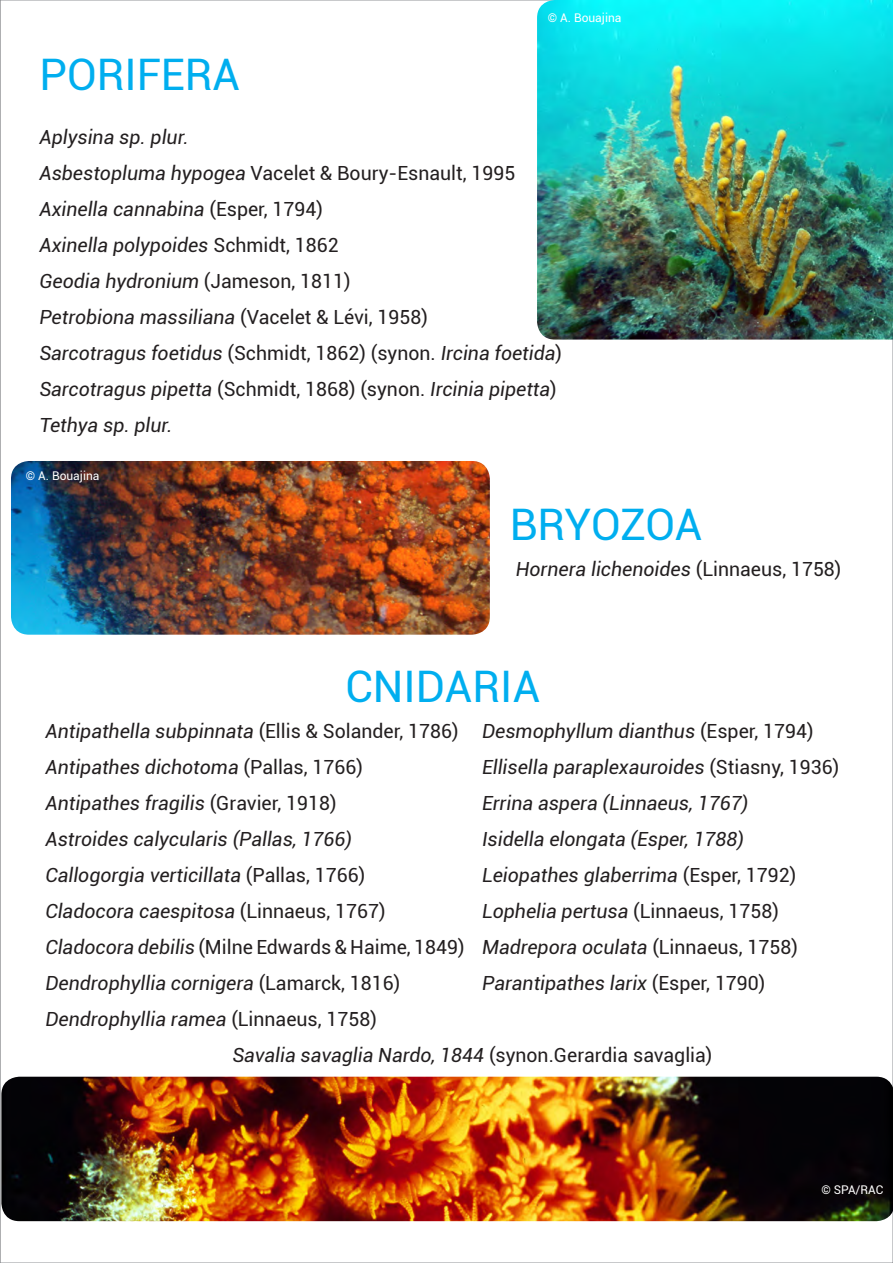
<style>
.page{position:relative;width:893px;height:1263px;background:#fff}
.page>*{position:absolute;margin:0;border:0;box-sizing:border-box;transform-origin:0 0}
.t1{font:43.5px "Roboto";color:#00aeef}
.t2{font:italic 19.5px "Roboto";color:#231f20}
.t3{font:19.5px "Roboto";color:#231f20}
.t4{font:12px "Roboto";color:#fff}
.s1{font-style:italic}
.s2{font-style:normal}
</style>
<div class="page">
<img style="left:1px;top:1077px;width:892px;height:144px">
<img style="left:11px;top:461px;width:479px;height:174px">
<img style="left:537px;top:0;width:356px;height:340px">
<p class="t1" style="left:39px;top:44px;width:202px">PORIFERA</p>
<p class="t4" style="left:548px;top:10px;width:75px">© A. Bouajina</p>
<p class="t2" style="left:39px;top:123px;width:151px">Aplysina sp. plur.</p>
<p class="t3" style="left:39px;top:159px;width:477px"><span class="s1">Asbestopluma hypogea</span> Vacelet &amp; Boury-Esnault, 1995</p>
<p class="t2" style="left:39px;top:195px;width:285px">Axinella cannabina <span class="s2">(Esper, 1794)</span></p>
<p class="t2" style="left:39px;top:231px;width:301px">Axinella polypoides <span class="s2">Schmidt, 1862</span></p>
<p class="t2" style="left:39px;top:267px;width:313px">Geodia hydronium <span class="s2">(Jameson, 1811)</span></p>
<p class="t2" style="left:39px;top:303px;width:390px">Petrobiona massiliana <span class="s2">(Vacelet &amp; Lévi, 1958)</span></p>
<p class="t2" style="left:39px;top:339px;width:524px">Sarcotragus foetidus <span class="s2">(Schmidt, 1862) (synon.</span> Ircina foetida<span class="s2">)</span></p>
<p class="t2" style="left:39px;top:375px;width:519px">Sarcotragus pipetta <span class="s2">(Schmidt, 1868) (synon.</span> Ircinia pipetta<span class="s2">)</span></p>
<p class="t2" style="left:39px;top:411px;width:135px">Tethya sp. plur.</p>
<p class="t4" style="left:26px;top:467px;width:75px">© A. Bouajina</p>
<p class="t1" style="left:510px;top:494px;width:194px">BRYOZOA</p>
<p class="t2" style="left:516px;top:555px;width:327px">Hornera lichenoides <span class="s2">(Linnaeus, 1758)</span></p>
<p class="t1" style="left:345px;top:656px;width:196px">CNIDARIA</p>
<p class="t2" style="left:45px;top:717px;width:415px">Antipathella subpinnata <span class="s2">(Ellis &amp; Solander, 1786)</span></p>
<p class="t2" style="left:45px;top:753px;width:319px">Antipathes dichotoma <span class="s2">(Pallas, 1766)</span></p>
<p class="t2" style="left:45px;top:789px;width:293px">Antipathes fragilis <span class="s2">(Gravier, 1918)</span></p>
<p class="t2" style="left:45px;top:825px;width:308px">Astroides calycularis (Pallas, 1766)</p>
<p class="t2" style="left:45px;top:861px;width:321px">Callogorgia verticillata <span class="s2">(Pallas, 1766)</span></p>
<p class="t2" style="left:45px;top:897px;width:342px">Cladocora caespitosa <span class="s2">(Linnaeus, 1767)</span></p>
<p class="t3" style="left:45px;top:933px;width:421px"><span class="s1">Cladocora debilis</span> (Milne Edwards &amp; Haime, 1849)</p>
<p class="t2" style="left:45px;top:969px;width:357px">Dendrophyllia cornigera <span class="s2">(Lamarck, 1816)</span></p>
<p class="t2" style="left:45px;top:1005px;width:333px">Dendrophyllia ramea <span class="s2">(Linnaeus, 1758)</span></p>
<p class="t2" style="left:482px;top:717px;width:333px">Desmophyllum dianthus <span class="s2">(Esper, 1794)</span></p>
<p class="t2" style="left:482px;top:753px;width:359px">Ellisella paraplexauroides <span class="s2">(Stiasny, 1936)</span></p>
<p class="t2" style="left:482px;top:789px;width:268px">Errina aspera (Linnaeus, 1767)</p>
<p class="t2" style="left:482px;top:825px;width:264px">Isidella elongata (Esper, 1788)</p>
<p class="t2" style="left:482px;top:861px;width:316px">Leiopathes glaberrima <span class="s2">(Esper, 1792)</span></p>
<p class="t2" style="left:482px;top:897px;width:298px">Lophelia pertusa <span class="s2">(Linnaeus, 1758)</span></p>
<p class="t2" style="left:482px;top:933px;width:317px">Madrepora oculata <span class="s2">(Linnaeus, 1758)</span></p>
<p class="t2" style="left:482px;top:969px;width:285px">Parantipathes larix <span class="s2">(Esper, 1790)</span></p>
<p class="t2" style="left:232px;top:1041px;width:481px">Savalia savaglia Nardo, 1844 <span class="s2">(synon.Gerardia savaglia)</span></p>
<p class="t4" style="left:821px;top:1181px;width:63px">© SPA/RAC</p>
</div>
